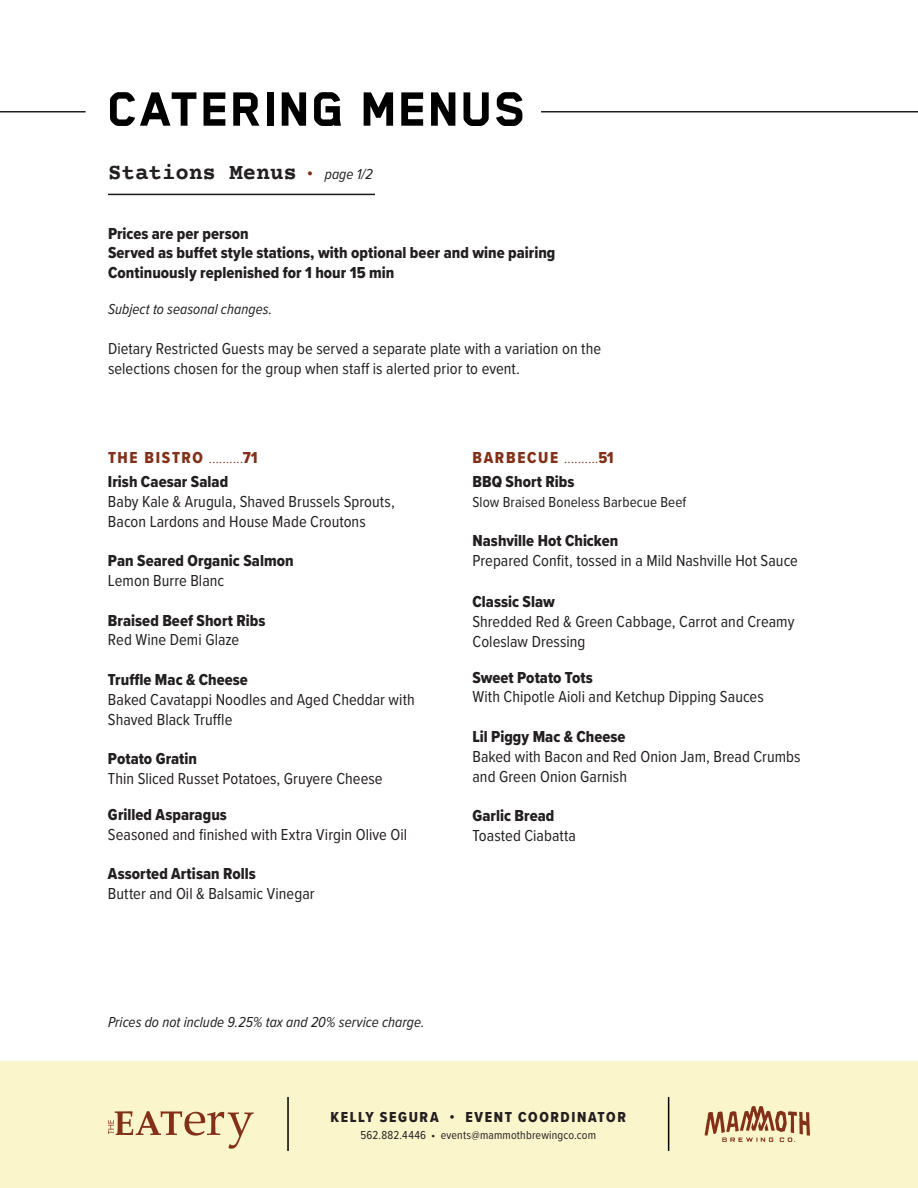
<style>
.page{position:relative;width:918px;height:1188px;background:#fff}
.page>*{position:absolute;margin:0;border:0;box-sizing:border-box;transform-origin:0 0}
.t1{font:800 55.5px "Blender Pro";letter-spacing:.02em;color:#000001}
.t2{font:700 22.5px "Courier Prime";color:#231f20}
.t3{font:16.5px/19.8px "Proxima Nova Cond";letter-spacing:.005em;color:#231f20}
.t4{font:16.5px "Proxima Nova Cond Extrabld";letter-spacing:.005em;color:#231f20}
.t5{font:300 16.5px "Proxima Nova Cond";color:#833019}
.t6{font:16.5px "Proxima Nova Cond Extrabld";color:#833019}
.t7{font:italic 15px "Proxima Nova Cond";letter-spacing:.005em;color:#231f20}
.t8{font:15px "Proxima Nova Cond";letter-spacing:.005em;color:#231f20}
.t9{font:15px "Proxima Nova Cond Extrabld";letter-spacing:.11em;color:#231f20}
.t10{font:12px "Proxima Nova Cond";letter-spacing:.015em;color:#231f20}
.s1{font-family:"Proxima Nova Cond Extrabld";font-weight:400;font-size:16.5px;color:#833019}
.s2{font-family:"Proxima Nova Cond";font-weight:400;font-style:italic;font-size:15px}
.s3{font-family:"Proxima Nova Cond Extrabld";font-weight:400}
</style>
<div class="page">
<div style="left:0;top:1061px;width:918px;height:127px;background:#fbf5cc"></div>
<svg style="left:108px;top:1111px;width:146px;height:38px"></svg>
<hr style="left:287px;top:1097px;width:2px;height:54px;background:#000001">
<hr style="left:668px;top:1097px;width:1px;height:54px;background:#000001">
<svg style="left:705px;top:1106px;width:105px;height:36px"></svg>
<hr style="left:108px;top:194px;width:267px;height:1px;background:#1c181a">
<hr style="left:0;top:111px;width:86px;height:2px;background:#231f20">
<hr style="left:541px;top:111px;width:377px;height:2px;background:#231f20">
<p class="t1" style="left:108px;top:79px;width:420px">CATERING MENUS</p>
<p class="t2" style="left:108px;top:159px;width:266px">Stations Menus <span class="s1">•</span> <span class="s2">page 1/2</span></p>
<p class="t4" style="left:108px;top:221px;width:142px">Prices are per person</p>
<p class="t4" style="left:108px;top:241px;width:449px">Served as buffet style stations, with optional beer and wine pairing</p>
<p class="t4" style="left:108px;top:260px;width:288px">Continuously replenished for 1 hour 15 min</p>
<p class="t7" style="left:108px;top:298px;width:166px">Subject to seasonal changes.</p>
<p class="t3" style="left:108px;top:338px;width:495px">Dietary Restricted Guests may be served a separate plate with a variation on the selections chosen for the group when staff is alerted prior to event.</p>
<p class="t5" style="left:108px;top:445px;width:105px"><span class="s3">THE BISTRO</span> ..........</p>
<p class="t6" style="left:243px;top:445px;width:16px">71</p>
<p class="t4" style="left:108px;top:469px;width:122px">Irish Caesar Salad</p>
<p class="t3" style="left:108px;top:491px;width:288px">Baby Kale &amp; Arugula, Shaved Brussels Sprouts,<br>Bacon Lardons and House Made Croutons</p>
<p class="t4" style="left:108px;top:549px;width:187px">Pan Seared Organic Salmon</p>
<p class="t3" style="left:108px;top:570px;width:118px">Lemon Burre Blanc</p>
<p class="t4" style="left:108px;top:608px;width:159px">Braised Beef Short Ribs</p>
<p class="t3" style="left:108px;top:629px;width:133px">Red Wine Demi Glaze</p>
<p class="t4" style="left:108px;top:667px;width:141px">Truffle Mac &amp; Cheese</p>
<p class="t3" style="left:108px;top:689px;width:308px">Baked Cavatappi Noodles and Aged Cheddar with<br>Shaved Black Truffle</p>
<p class="t4" style="left:108px;top:747px;width:91px">Potato Gratin</p>
<p class="t3" style="left:108px;top:768px;width:276px">Thin Sliced Russet Potatoes, Gruyere Cheese</p>
<p class="t4" style="left:108px;top:802px;width:120px">Grilled Asparagus</p>
<p class="t3" style="left:108px;top:824px;width:301px">Seasoned and finished with Extra Virgin Olive Oil</p>
<p class="t4" style="left:108px;top:862px;width:149px">Assorted Artisan Rolls</p>
<p class="t3" style="left:108px;top:883px;width:208px">Butter and Oil &amp; Balsamic Vinegar</p>
<p class="t7" style="left:108px;top:1011px;width:318px">Prices do not include 9.25% tax and 20% service charge.</p>
<p class="t5" style="left:472px;top:445px;width:96px"><span class="s3">BARBECUE</span> ..........</p>
<p class="t6" style="left:598px;top:445px;width:17px">51</p>
<p class="t4" style="left:473px;top:469px;width:103px">BBQ Short Ribs</p>
<p class="t8" style="left:472px;top:491px;width:215px">Slow Braised Boneless Barbecue Beef</p>
<p class="t4" style="left:472px;top:529px;width:147px">Nashville Hot Chicken</p>
<p class="t3" style="left:472px;top:550px;width:327px">Prepared Confit, tossed in a Mild Nashville Hot Sauce</p>
<p class="t4" style="left:472px;top:589px;width:84px">Classic Slaw</p>
<p class="t3" style="left:472px;top:611px;width:323px">Shredded Red &amp; Green Cabbage, Carrot and Creamy<br>Coleslaw Dressing</p>
<p class="t4" style="left:472px;top:665px;width:122px">Sweet Potato Tots</p>
<p class="t3" style="left:472px;top:686px;width:293px">With Chipotle Aioli and Ketchup Dipping Sauces</p>
<p class="t4" style="left:472px;top:724px;width:155px">Lil Piggy Mac &amp; Cheese</p>
<p class="t3" style="left:472px;top:746px;width:330px">Baked with Bacon and Red Onion Jam, Bread Crumbs and Green Onion Garnish</p>
<p class="t4" style="left:472px;top:804px;width:83px">Garlic Bread</p>
<p class="t3" style="left:472px;top:825px;width:105px">Toasted Ciabatta</p>
<p class="t9" style="left:331px;top:1106px;width:297px">KELLY SEGURA • EVENT COORDINATOR</p>
<p class="t10" style="left:361px;top:1126px;width:237px">562.882.4446 • events@mammothbrewingco.com</p>
</div>
